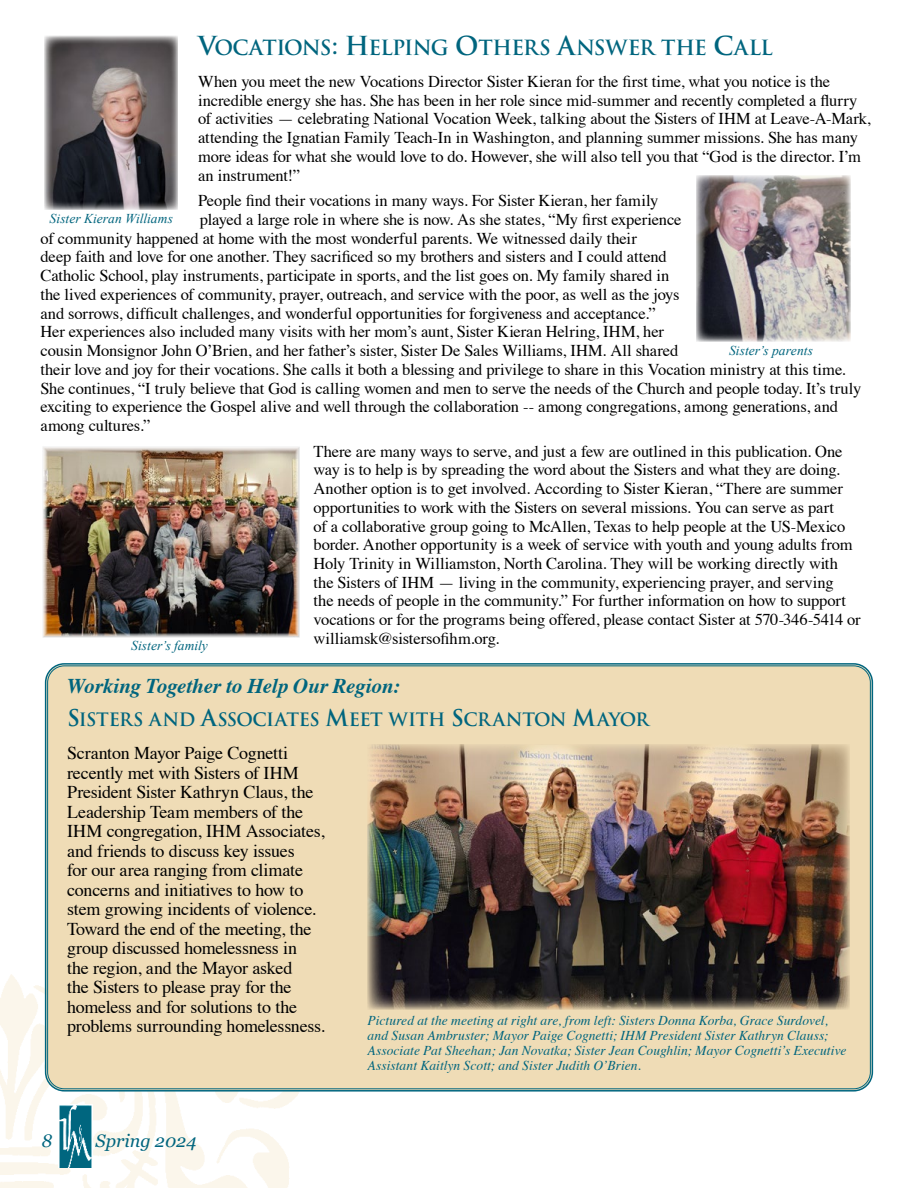
<style>
.page{position:relative;width:918px;height:1188px;background:#fff}
.page>*{position:absolute;margin:0;border:0;box-sizing:border-box;transform-origin:0 0}
.t1{font:italic 700 21px "Times";letter-spacing:-.01em;color:#00657e}
.t2{font:20.4px "Trajan Bold SC800";letter-spacing:-.025em;color:#00657e}
.t3{font:18px/19.5px "Times";letter-spacing:-.015em;color:#000}
.t4{font:18px "Trajan Bold SC800";letter-spacing:-.03em;color:#00657e}
.t5{font:italic 18px "Georgia";color:#00657e}
.t6{font:16.5px/18.8px "Times";letter-spacing:-.01em;color:#000}
.t7{font:italic 13.5px/15px "Times";letter-spacing:.005em;color:#00657e}
.t8{font:italic 13.5px "Times New Roman";letter-spacing:.005em;color:#00657e}
.s1{font-size:25.5px}
.s2{font-size:22.5px}
</style>
<div class="page">
<img style="left:0;top:966px;width:299px;height:222px">
<img style="left:58px;top:1104px;width:34px;height:64px">
<div style="left:46px;top:665px;width:826px;height:425px;background:#efdcb6;border-radius:18px"></div>
<img style="left:45px;top:36px;width:133px;height:173px">
<img style="left:696px;top:175px;width:154px;height:167px">
<img style="left:45px;top:449px;width:252px;height:186px">
<img style="left:367px;top:744px;width:483px;height:266px">
<p class="t2" style="left:198px;top:35px;width:576px"><span class="s1">V</span>OCATIONS<span class="s1">: H</span>ELPING <span class="s1">O</span>THERS <span class="s1">A</span>NSWER THE <span class="s1">C</span>ALL</p>
<p class="t6" style="left:198px;top:71px;width:674px">When you meet the new Vocations Director Sister Kieran for the first time, what you notice is the incredible energy she has. She has been in her role since mid-summer and recently completed a flurry of activities — celebrating National Vocation Week, talking about the Sisters of IHM at Leave-A-Mark, attending the Ignatian Family Teach-In in Washington, and planning summer missions. She has many more ideas for what she would love to do. However, she will also tell you that “God is the director. I’m an instrument!”</p>
<p class="t6" style="left:198px;top:190px;width:462px">People find their vocations in many ways. For Sister Kieran, her family</p>
<p class="t6" style="left:200px;top:209px;width:483px">played a large role in where she is now. As she states, “My first experience</p>
<p class="t6" style="left:41px;top:227px;width:598px">of community happened at home with the most wonderful parents. We witnessed daily their</p>
<p class="t6" style="left:41px;top:246px;width:628px">deep faith and love for one another. They sacrificed so my brothers and sisters and I could attend</p>
<p class="t6" style="left:41px;top:265px;width:630px">Catholic School, play instruments, participate in sports, and the list goes on. My family shared in</p>
<p class="t6" style="left:41px;top:284px;width:641px">the lived experiences of community, prayer, outreach, and service with the poor, as well as the joys</p>
<p class="t6" style="left:41px;top:302px;width:617px">and sorrows, difficult challenges, and wonderful opportunities for forgiveness and acceptance.”</p>
<p class="t6" style="left:41px;top:321px;width:625px">Her experiences also included many visits with her mom’s aunt, Sister Kieran Helring, IHM, her</p>
<p class="t6" style="left:41px;top:340px;width:640px">cousin Monsignor John O’Brien, and her father’s sister, Sister De Sales Williams, IHM. All shared</p>
<p class="t6" style="left:41px;top:358px;width:807px">their love and joy for their vocations. She calls it both a blessing and privilege to share in this Vocation ministry at this time.</p>
<p class="t6" style="left:41px;top:377px;width:822px">She continues, “I truly believe that God is calling women and men to serve the needs of the Church and people today. It’s truly</p>
<p class="t6" style="left:41px;top:396px;width:799px">exciting to experience the Gospel alive and well through the collaboration -- among congregations, among generations, and</p>
<p class="t6" style="left:41px;top:415px;width:111px">among cultures.”</p>
<p class="t6" style="left:314px;top:440px;width:549px">There are many ways to serve, and just a few are outlined in this publication. One way is to help is by spreading the word about the Sisters and what they are doing.<br>Another option is to get involved. According to Sister Kieran, “There are summer opportunities to work with the Sisters on several missions. You can serve as part<br>of a collaborative group going to McAllen, Texas to help people at the US-Mexico border. Another opportunity is a week of service with youth and young adults from Holy Trinity in Williamston, North Carolina. They will be working directly with the Sisters of IHM — living in the community, experiencing prayer, and serving<br>the needs of people in the community.” For further information on how to support vocations or for the programs being offered, please contact Sister at 570-346-5414 or williamsk@sistersofihm.org.</p>
<p class="t8" style="left:50px;top:210px;width:125px">Sister Kieran Williams</p>
<p class="t8" style="left:729px;top:341px;width:86px">Sister’s parents</p>
<p class="t8" style="left:131px;top:636px;width:78px">Sister’s family</p>
<p class="t1" style="left:67px;top:666px;width:334px">Working Together to Help Our Region:</p>
<p class="t4" style="left:67px;top:709px;width:583px"><span class="s2">S</span> ISTERS AND <span class="s2">A</span>SSOCIATES <span class="s2">M</span>EET WITH <span class="s2">S</span> CRANTON <span class="s2">M</span>AYOR</p>
<p class="t3" style="left:67px;top:742px;width:259px">Scranton Mayor Paige Cognetti recently met with Sisters of IHM President Sister Kathryn Claus, the Leadership Team members of the IHM congregation, IHM Associates, and friends to discuss key issues<br>for our area ranging from climate concerns and initiatives to how to stem growing incidents of violence.<br>Toward the end of the meeting, the group discussed homelessness in<br>the region, and the Mayor asked<br>the Sisters to please pray for the homeless and for solutions to the problems surrounding homelessness.</p>
<p class="t7" style="left:368px;top:1012px;width:480px">Pictured at the meeting at right are, from left: Sisters Donna Korba, Grace Surdovel, and Susan Ambruster; Mayor Paige Cognetti; IHM President Sister Kathryn Clauss; Associate Pat Sheehan; Jan Novatka; Sister Jean Coughlin; Mayor Cognetti’s Executive Assistant Kaitlyn Scott; and Sister Judith O’Brien.</p>
<p class="t5" style="left:42px;top:1131px;width:12px">8</p>
<p class="t5" style="left:96px;top:1131px;width:102px">Spring 2024</p>
</div>
